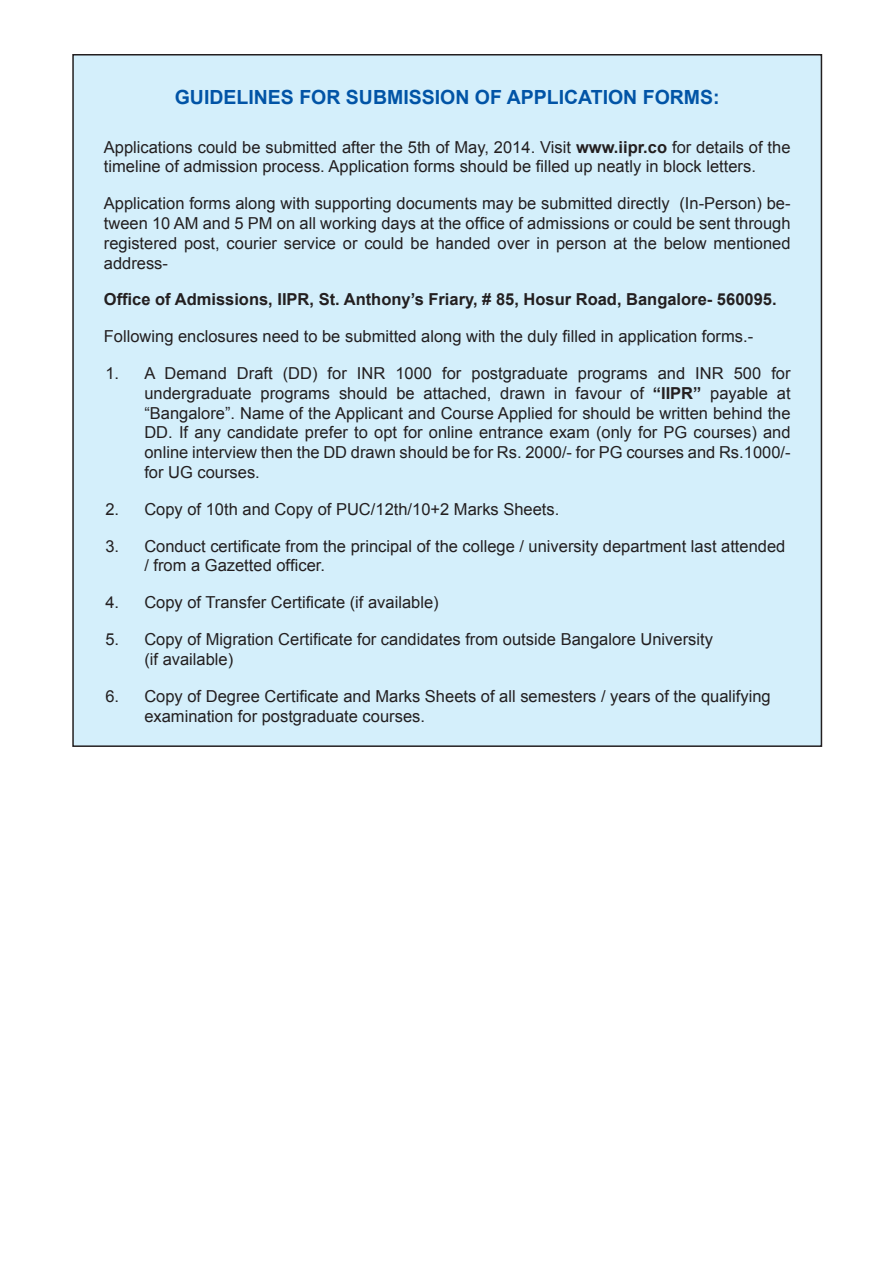
<style>
.page{position:relative;width:893px;height:1263px;background:#fff}
.page>*{position:absolute;margin:0;border:0;box-sizing:border-box;transform-origin:0 0}
.t1{font:700 19.5px "Arial";color:#0154a6}
.t2{font:16.5px/19.8px "Arial";color:#231f20}
.t3{font:700 16.5px "Arial";color:#231f20}
.s1{font-weight:700}
</style>
<div class="page">
<div style="left:73px;top:55px;width:748px;height:691px;background:#d4effb"></div>
<p class="t1" style="left:175px;top:85px;width:546px">Guidelines for Submission of Application Forms:</p>
<p class="t2" style="left:104px;top:137px;width:688px">Applications could be submitted after the 5th of May, 2014. Visit <span class="s1">www.iipr.co</span> for details of the timeline of admission process. Application forms should be filled up neatly in block letters.</p>
<p class="t2" style="left:104px;top:194px;width:688px;text-align:justify">Application forms along with supporting documents may be submitted directly (In-Person) be&shy;tween 10 AM and 5 PM on all working days at the office of admissions or could be sent through registered post, courier service or could be handed over in person at the below mentioned address-</p>
<p class="t3" style="left:104px;top:289px;width:674px">Office of Admissions, IIPR, St. Anthony’s Friary, # 85, Hosur Road, Bangalore- 560095.</p>
<p class="t2" style="left:104px;top:327px;width:651px">Following enclosures need to be submitted along with the duly filled in application forms.-</p>
<p class="t2" style="left:144px;top:363px;width:648px;text-indent:-39px">1. A Demand Draft (DD) for INR 1000 for postgraduate programs and INR 500 for undergraduate programs should be attached, drawn in favour of <span class="s1">“IIPR</span></p>
<p class="t2" style="left:144px;top:383px;width:648px;text-align:justify;text-indent:549px"><span class="s1">”</span> payable at “Bangalore”. Name of the Applicant and Course Applied for should be written behind the DD. If any candidate prefer to opt for online entrance exam (only for PG courses) and online interview then the DD drawn should be for Rs. 2000/- for PG courses and Rs.1000/- for UG courses.</p>
<p class="t2" style="left:105px;top:499px;width:456px">2. Copy of 10th and Copy of PUC/12th/10+2 Marks Sheets.</p>
<p class="t2" style="left:144px;top:536px;width:643px;text-indent:-39px">3. Conduct certificate from the principal of the college / university department last attended / from a Gazetted officer.</p>
<p class="t2" style="left:105px;top:593px;width:335px">4. Copy of Transfer Certificate (if available)</p>
<p class="t2" style="left:144px;top:630px;width:570px;text-indent:-39px">5. Copy of Migration Certificate for candidates from outside Bangalore University (if available)</p>
<p class="t2" style="left:144px;top:686px;width:628px;text-indent:-39px">6. Copy of Degree Certificate and Marks Sheets of all semesters / years of the qualifying examination for postgraduate courses.</p>
</div>
